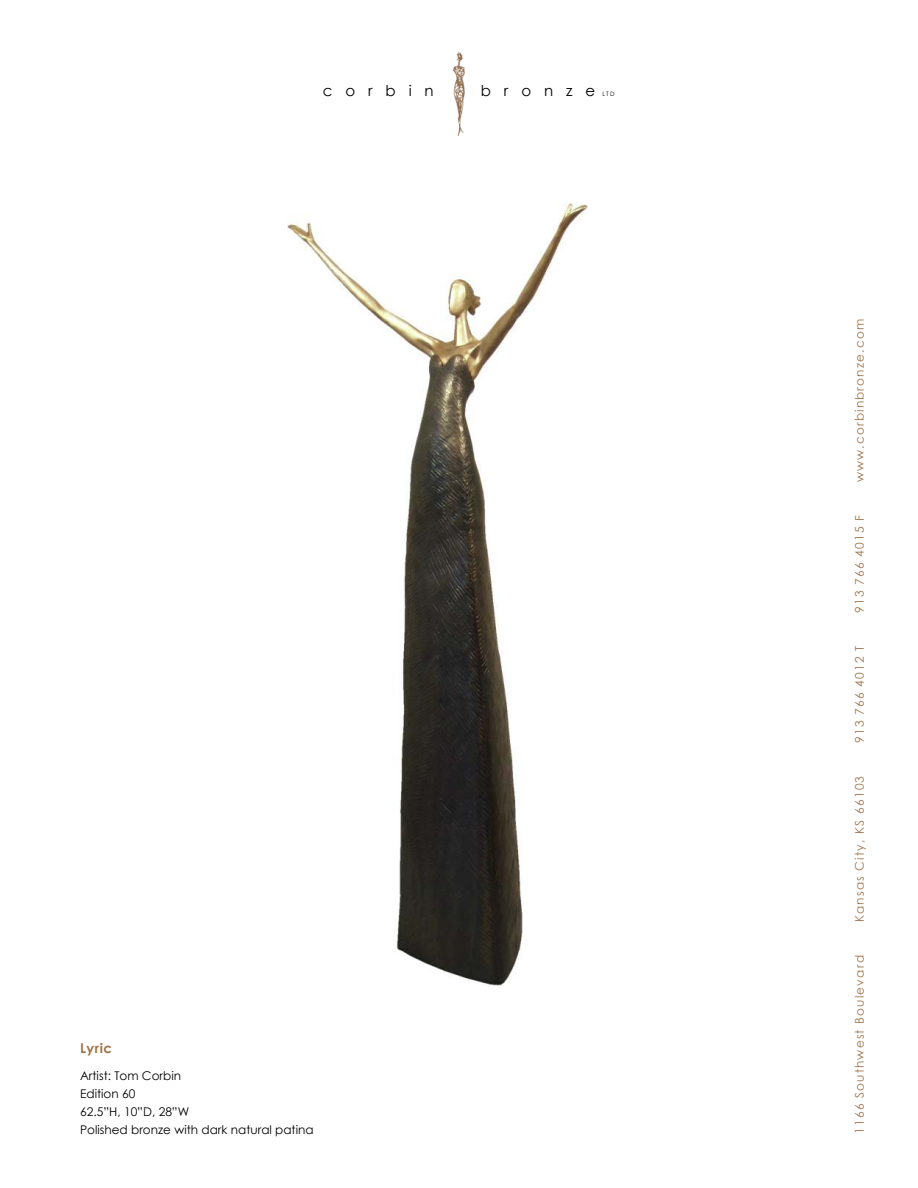
<style>
.page{position:relative;width:918px;height:1188px;background:#fff}
.page>*{position:absolute;margin:0;border:0;box-sizing:border-box;transform-origin:0 0}
.t1{font:15px "Century Gothic";letter-spacing:.86em;color:#000}
.t2{font:700 13.5px "Century Gothic";letter-spacing:.04em;color:#9f7448}
.t3{font:12px "Century Gothic";letter-spacing:.1em;color:#9f7448}
.t4{font:12px/18px "Century Gothic";color:#000}
.t5{font:6px "Century Gothic";color:#000}
</style>
<div class="page">
<img style="left:452px;top:52px;width:13px;height:84px">
<img style="left:287px;top:204px;width:300px;height:782px">
<p class="t1" style="left:323px;top:85px;width:112px">corbin</p>
<p class="t1" style="left:481px;top:85px;width:116px">bronze</p>
<p class="t5" style="left:602px;top:92px;width:14px">LTD</p>
<p class="t2" style="left:80px;top:1043px;width:34px">Lyric</p>
<p class="t4" style="left:80px;top:1068px;width:235px">Artist: Tom Corbin<br>Edition 60<br>62.5”H, 10”D, 28”W<br>Polished bronze with dark natural patina</p>
<p class="t3" style="left:855px;top:482px;width:165px;rotate:-90deg">www.corbinbronze.com</p>
<p class="t3" style="left:855px;top:613px;width:99px;rotate:-90deg">913 766 4015 F</p>
<p class="t3" style="left:855px;top:743px;width:99px;rotate:-90deg">913 766 4012 T</p>
<p class="t3" style="left:855px;top:922px;width:148px;rotate:-90deg">Kansas City, KS 66103</p>
<p class="t3" style="left:855px;top:1134px;width:180px;rotate:-90deg">1166 Southwest Boulevard</p>
</div>
